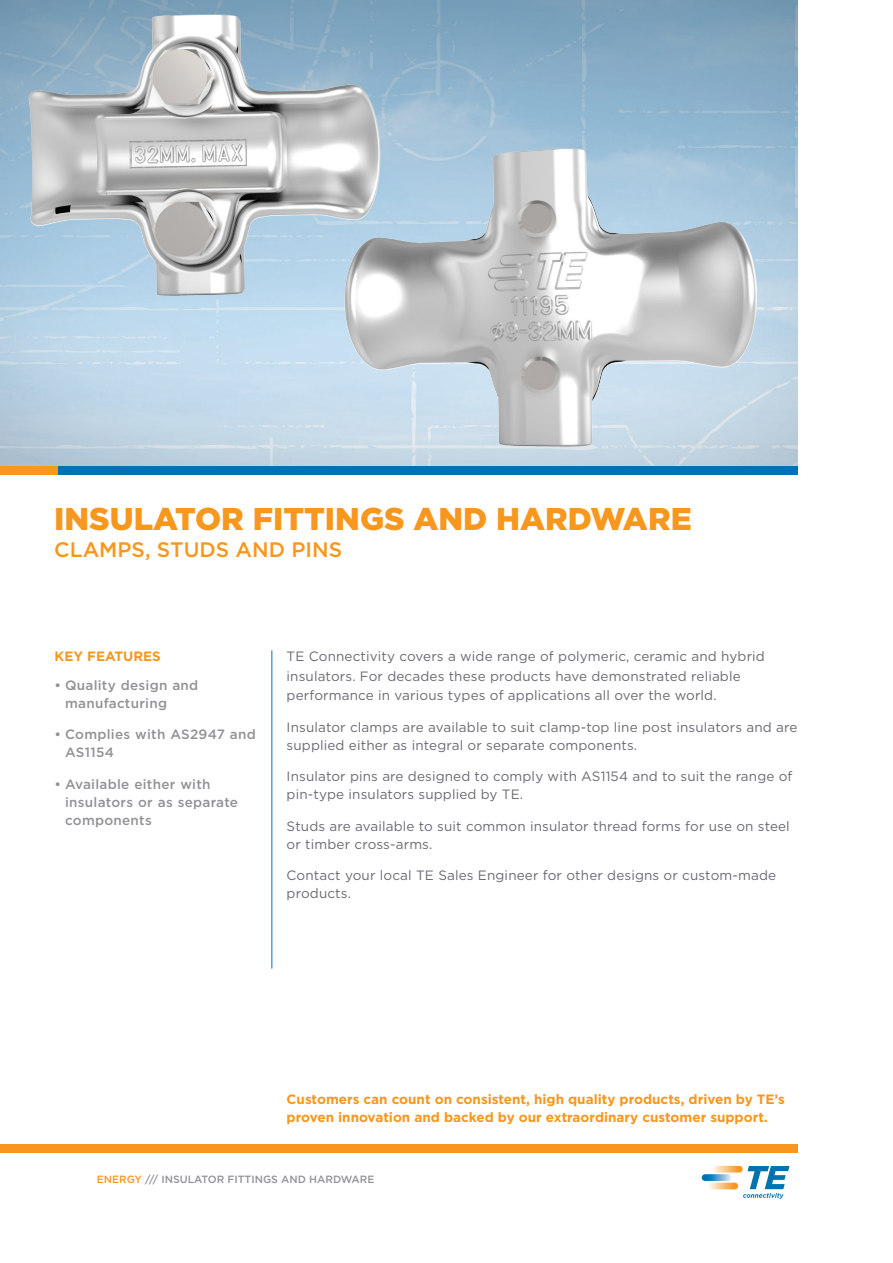
<style>
.page{position:relative;width:893px;height:1263px;background:#fff}
.page>*{position:absolute;margin:0;border:0;box-sizing:border-box;transform-origin:0 0}
.Cover_-_Main_Headlin{font:900 31.5px "Gotham";color:#f7971d}
.Cover_-_Subhead{font:500 21px "Gotham";color:#f7971d}
.Main_Body_Copy{font:13.5px/18px "Gotham";letter-spacing:.01em;color:#696b73}
.Cover_-_Closing_Copy{font:700 13.5px/18px "Gotham";color:#f7971d}
.Key_Features_-_Bulle{font:500 13.5px/18px "Gotham";letter-spacing:.02em;color:#919295}
.KEY_FEATURE__TITLE{font:700 13.5px "Gotham";color:#f7971d}
.B_Footer_Info{font:500 10.5px "Gotham";color:#919295}
.s1{color:#f7971d}
</style>
<div class="page">
<img style="left:0;top:0;width:797px;height:466px">
<img style="left:0;top:0;width:398px;height:363px">
<hr style="left:271px;top:650px;width:1px;height:318px;background:#0073ae">
<div style="left:0;top:466px;width:58px;height:9px;background:#f7971d"></div>
<div style="left:58px;top:466px;width:739px;height:9px;background:#0073ae"></div>
<div style="left:0;top:1144px;width:797px;height:9px;background:#f7971d"></div>
<svg style="left:713px;top:1166px;width:30px;height:6px"></svg>
<svg style="left:708px;top:1183px;width:30px;height:6px"></svg>
<svg style="left:702px;top:1174px;width:29px;height:7px"></svg>
<svg style="left:743px;top:1166px;width:46px;height:33px"></svg>
<img style="left:313px;top:105px;width:478px;height:361px">
<p class="Cover_-_Main_Headlin" style="left:54px;top:497px;width:639px">INSULATOR FITTINGS AND HARDWARE</p>
<p class="Cover_-_Subhead" style="left:54px;top:536px;width:289px">CLAMPS, STUDS AND PINS</p>
<p class="KEY_FEATURE__TITLE" style="left:55px;top:647px;width:108px">KEY FEATURES</p>
<p class="Main_Body_Copy" style="left:287px;top:646px;width:480px;line-height:19.5px">TE Connectivity covers a wide range of polymeric, ceramic and hybrid insulators. For decades these products have demonstrated reliable performance in various types of applications all over the world.</p>
<p class="Main_Body_Copy" style="left:287px;top:718px;width:512px">Insulator clamps are available to suit clamp-top line post insulators and are supplied either as integral or separate components.</p>
<p class="Main_Body_Copy" style="left:287px;top:767px;width:507px">Insulator pins are designed to comply with AS1154 and to suit the range of pin-type insulators supplied by TE.</p>
<p class="Main_Body_Copy" style="left:287px;top:817px;width:505px">Studs are available to suit common insulator thread forms for use on steel or timber cross-arms.</p>
<p class="Main_Body_Copy" style="left:287px;top:866px;width:491px">Contact your local TE Sales Engineer for other designs or custom-made products.</p>
<p class="Key_Features_-_Bulle" style="left:65px;top:676px;width:135px;text-indent:-11px">• Quality design and manufacturing</p>
<p class="Key_Features_-_Bulle" style="left:65px;top:725px;width:192px;text-indent:-11px">• Complies with AS2947 and<br>AS1154</p>
<p class="Key_Features_-_Bulle" style="left:65px;top:775px;width:175px;text-indent:-11px">• Available either with insulators or as separate components</p>
<p class="Cover_-_Closing_Copy" style="left:287px;top:1090px;width:500px">Customers can count on consistent, high quality products, driven by TE’s proven innovation and backed by our extraordinary customer support.</p>
<p class="B_Footer_Info" style="left:97px;top:1173px;width:279px"><span class="s1">ENERGY</span> /// INSULATOR FITTINGS AND HARDWARE</p>
</div>
